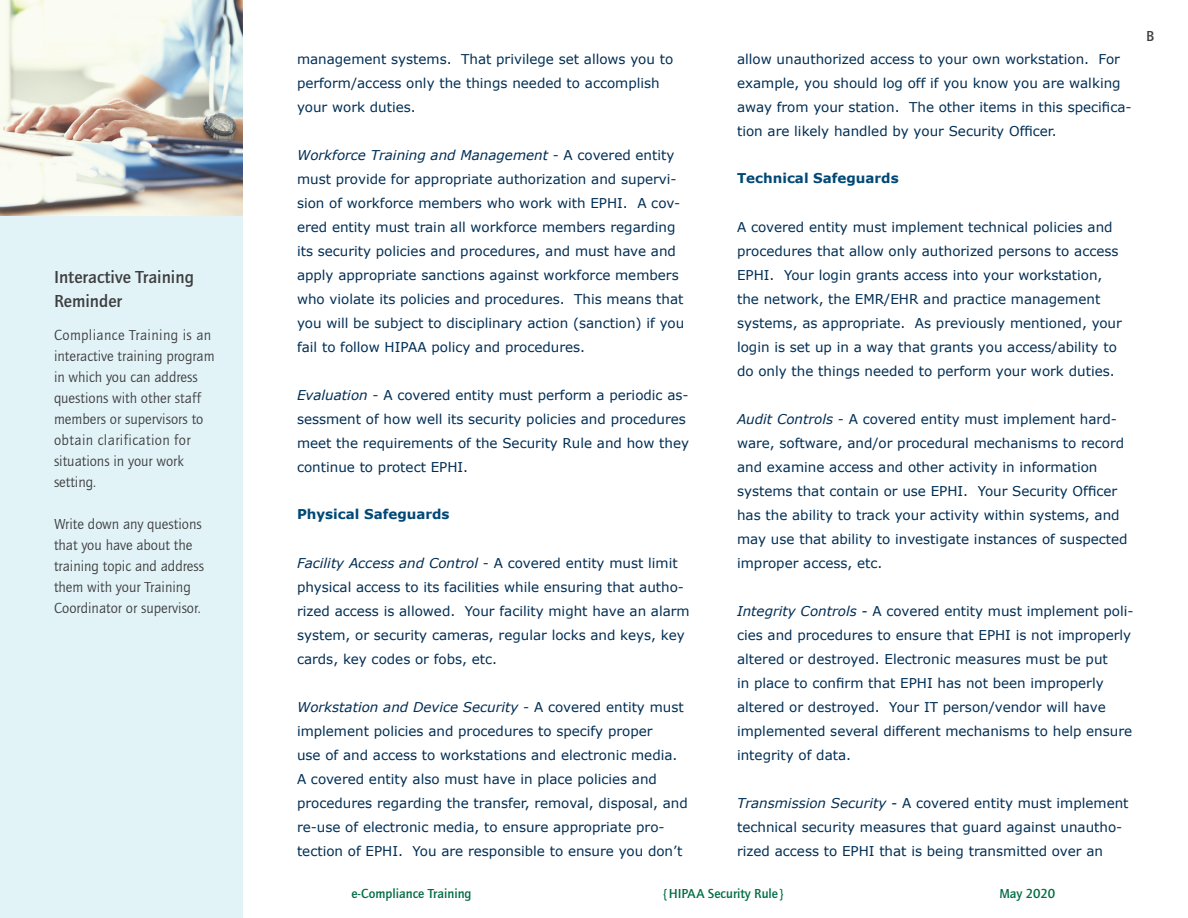
<style>
.page{position:relative;width:1188px;height:918px;background:#fff}
.page>*{position:absolute;margin:0;border:0;box-sizing:border-box;transform-origin:0 0}
.t1{font:500 18px/24px "Quay Sans";color:#3e3e3f}
.t2{font:15px/21px "Quay Sans";color:#3e3e3f}
.t3{font:500 15px "Quay Sans";color:#3e3e3f}
.t4{font:13.5px/24px "Verdana";color:#002e54}
.t5{font:500 13.5px "Quay Sans";color:#016d43}
.t6{font:700 13.5px "Verdana";color:#004876}
.s1{font-style:italic}
</style>
<div class="page">
<div style="left:0;top:216px;width:243px;height:702px;background:#e2f3f8"></div>
<img style="left:0;top:0;width:243px;height:216px">
<h1 class="t1" style="left:54px;top:265px;width:141px">Interactive Training<br>Reminder</h1>
<p class="t2" style="left:54px;top:325px;width:162px">Compliance Training is an interactive training program in which you can address questions with other staff members or supervisors to obtain clarification for situations in your work setting.</p>
<p class="t2" style="left:54px;top:514px;width:152px">Write down any questions that you have about the training topic and address them with your Training<br>Coordinator or supervisor.</p>
<p class="t4" style="left:297px;top:48px;width:378px">management systems. That privilege set allows you to perform/access only the things needed to accomplish your work duties.</p>
<p class="t4" style="left:297px;top:144px;width:389px"><span class="s1">Workforce Training and Management</span> - A covered entity must provide for appropriate authorization and supervi&shy;sion of workforce members who work with EPHI. A cov&shy;ered entity must train all workforce members regarding its security policies and procedures, and must have and apply appropriate sanctions against workforce members who violate its policies and procedures. This means that you will be subject to disciplinary action (sanction) if you fail to follow HIPAA policy and procedures.</p>
<p class="t4" style="left:297px;top:384px;width:394px"><span class="s1">Evaluation</span> - A covered entity must perform a periodic as&shy;sessment of how well its security policies and procedures meet the requirements of the Security Rule and how they continue to protect EPHI.</p>
<p class="t6" style="left:297px;top:505px;width:154px">Physical Safeguards</p>
<p class="t4" style="left:297px;top:552px;width:394px"><span class="s1">Facility Access and Control</span> - A covered entity must limit physical access to its facilities while ensuring that autho&shy;rized access is allowed. Your facility might have an alarm system, or security cameras, regular locks and keys, key cards, key codes or fobs, etc.</p>
<p class="t4" style="left:297px;top:696px;width:392px"><span class="s1">Workstation and Device Security</span> - A covered entity must implement policies and procedures to specify proper<br>use of and access to workstations and electronic media.<br>A covered entity also must have in place policies and procedures regarding the transfer, removal, disposal, and re-use of electronic media, to ensure appropriate pro&shy;tection of EPHI. You are responsible to ensure you don’t</p>
<p class="t4" style="left:737px;top:48px;width:396px">allow unauthorized access to your own workstation. For example, you should log off if you know you are walking away from your station. The other items in this specifica&shy;tion are likely handled by your Security Officer.</p>
<p class="t6" style="left:737px;top:169px;width:163px">Technical Safeguards</p>
<p class="t4" style="left:737px;top:216px;width:386px">A covered entity must implement technical policies and procedures that allow only authorized persons to access EPHI. Your login grants access into your workstation, the network, the EMR/EHR and practice management systems, as appropriate. As previously mentioned, your login is set up in a way that grants you access/ability to do only the things needed to perform your work duties.</p>
<p class="t4" style="left:737px;top:408px;width:392px"><span class="s1">Audit Controls</span> - A covered entity must implement hard&shy;ware, software, and/or procedural mechanisms to record and examine access and other activity in information systems that contain or use EPHI. Your Security Officer has the ability to track your activity within systems, and may use that ability to investigate instances of suspected improper access, etc.</p>
<p class="t4" style="left:737px;top:600px;width:398px"><span class="s1">Integrity Controls -</span> A covered entity must implement poli&shy;cies and procedures to ensure that EPHI is not improperly altered or destroyed. Electronic measures must be put<br>in place to confirm that EPHI has not been improperly altered or destroyed. Your IT person/vendor will have implemented several different mechanisms to help ensure integrity of data.</p>
<p class="t4" style="left:737px;top:792px;width:393px"><span class="s1">Transmission Security -</span> A covered entity must implement technical security measures that guard against unautho&shy;rized access to EPHI that is being transmitted over an</p>
<p class="t5" style="left:351px;top:886px;width:122px">e-Compliance Training</p>
<p class="t5" style="left:662px;top:886px;width:125px">{HIPAA Security Rule}</p>
<p class="t5" style="left:999px;top:886px;width:57px">May 2020</p>
<p class="t3" style="left:1146px;top:27px;width:10px">B</p>
</div>
